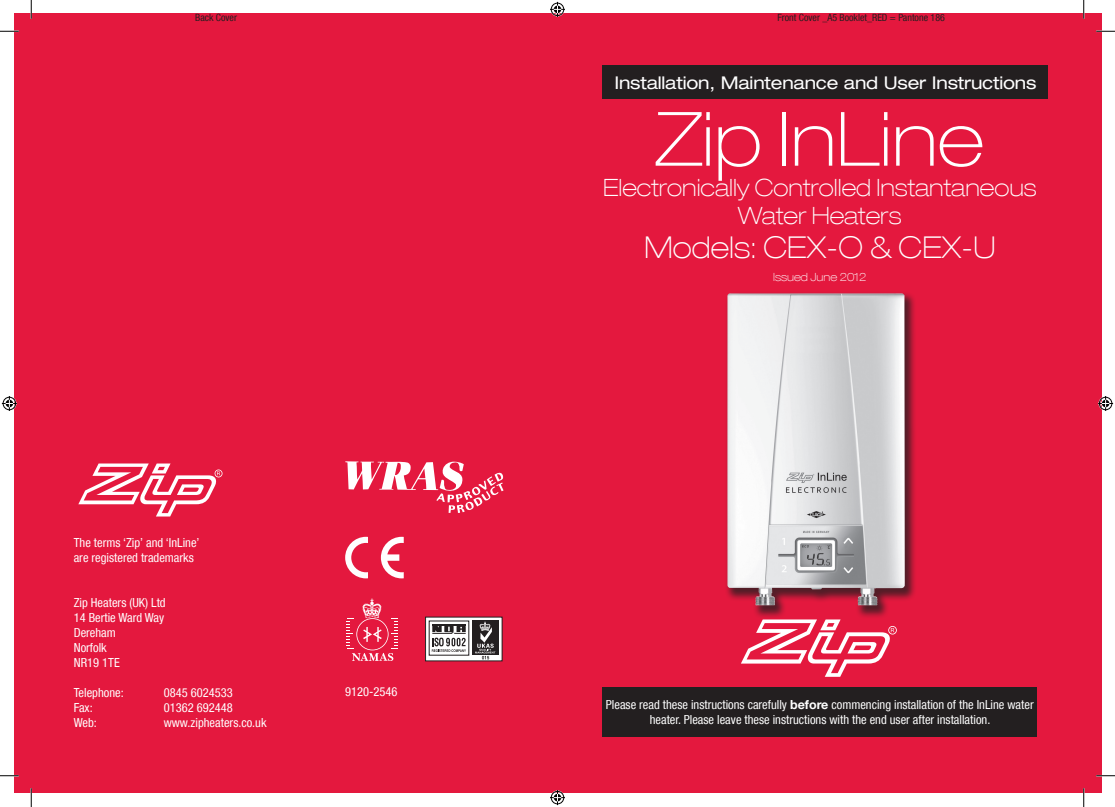
<style>
.page{position:relative;width:1115px;height:807px;background:#fff}
.page>*{position:absolute;margin:0;border:0;box-sizing:border-box;transform-origin:0 0}
.t1{font:100 expanded 75px "Helvetica Neue LT Com";color:#fff}
.t2{font:100 expanded 30px "Helvetica Neue LT Com";color:#fff}
.t3{font:100 expanded 23.75px/28.5px "Helvetica Neue LT Com";color:#fff;text-align:center}
.t4{font:expanded 17.5px "Helvetica Neue LT Com";letter-spacing:-.01em;color:#fff}
.t5{font:condensed 12.5px/15px "Helvetica Neue LT Com";color:#fff}
.t6{font:100 expanded 11.25px "Helvetica Neue LT Com";color:#fff}
.t7{font:condensed 10px "Helvetica Neue LT Com";color:#231f20}
.s1{font-weight:700;font-stretch:normal}
</style>
<div class="page">
<div style="left:14px;top:14px;width:1087px;height:779px;background:#e4183e"></div>
<div style="left:603px;top:65px;width:445px;height:34px;background:#231f20"></div>
<div style="left:603px;top:687px;width:434px;height:49px;background:#231f20"></div>
<svg style="left:741px;top:619px;width:156px;height:57px"></svg>
<svg style="left:345px;top:461px;width:158px;height:52px"></svg>
<svg style="left:347px;top:598px;width:50px;height:63px;background:#e83d5d"></svg>
<svg style="left:427px;top:618px;width:73px;height:41px"></svg>
<div style="left:472px;top:620px;width:27px;height:35px;background:#231f20"></div>
<svg style="left:475px;top:621px;width:20px;height:38px"></svg>
<hr style="left:432px;top:624px;width:34px;height:1px;background:#231f20">
<svg style="left:432px;top:625px;width:34px;height:27px"></svg>
<svg style="left:345px;top:537px;width:23px;height:41px"></svg>
<svg style="left:381px;top:537px;width:22px;height:41px"></svg>
<svg style="left:78px;top:463px;width:144px;height:53px"></svg>
<div style="left:724px;top:291px;width:193px;height:327px;background:#231f20;opacity:.75"></div>
<img style="left:727px;top:293px;width:178px;height:312px">
<svg style="left:0;top:30px;width:19px;height:2px"></svg>
<svg style="left:1096px;top:30px;width:19px;height:2px"></svg>
<svg style="left:0;top:775px;width:19px;height:1px"></svg>
<svg style="left:1096px;top:775px;width:19px;height:1px"></svg>
<svg style="left:30px;top:0;width:2px;height:19px"></svg>
<svg style="left:30px;top:788px;width:2px;height:19px"></svg>
<svg style="left:1083px;top:0;width:1px;height:19px"></svg>
<svg style="left:1083px;top:788px;width:1px;height:19px"></svg>
<svg style="left:550px;top:2px;width:15px;height:15px"></svg>
<svg style="left:550px;top:790px;width:15px;height:15px"></svg>
<svg style="left:2px;top:396px;width:15px;height:15px"></svg>
<svg style="left:1098px;top:396px;width:15px;height:15px"></svg>
<p class="t7" style="left:195px;top:11px;width:43px">Back Cover</p>
<p class="t7" style="left:778px;top:11px;width:169px">Front Cover _A5 Booklet_RED = Pantone 186</p>
<h3 class="t4" style="left:614px;top:71px;width:424px">Installation, Maintenance and User Instructions</h3>
<p class="t5" style="left:74px;top:534px;width:127px">The terms ‘Zip’ and ‘InLine’ are registered trademarks</p>
<p class="t5" style="left:74px;top:595px;width:93px">Zip Heaters (UK) Ltd<br>14 Bertie Ward Way<br>Dereham<br>Norfolk<br>NR19 1TE</p>
<p class="t5" style="left:74px;top:685px;width:51px">Telephone:</p>
<p class="t5" style="left:164px;top:685px;width:71px">0845 6024533</p>
<p class="t5" style="left:74px;top:700px;width:20px">Fax:</p>
<p class="t5" style="left:164px;top:700px;width:71px">01362 692448</p>
<p class="t5" style="left:74px;top:715px;width:25px">Web:</p>
<p class="t5" style="left:164px;top:715px;width:104px">www.zipheaters.co.uk</p>
<p class="t5" style="left:345px;top:684px;width:54px">9120-2546</p>
<h1 class="t1" style="left:656px;top:93px;width:329px">Zip InLine</h1>
<h3 class="t3" style="left:603px;top:172px;width:435px">Electronically Controlled Instantaneous<br>Water Heaters</h3>
<h2 class="t2" style="left:644px;top:229px;width:353px">Models: CEX-O &amp; CEX-U</h2>
<p class="t6" style="left:773px;top:270px;width:95px">Issued June 2012</p>
<p class="t5" style="left:606px;top:697px;width:429px;text-align:center">Please read these instructions carefully <span class="s1">before</span> commencing installation of the InLine water heater. Please leave these instructions with the end user after installation.</p>
</div>
